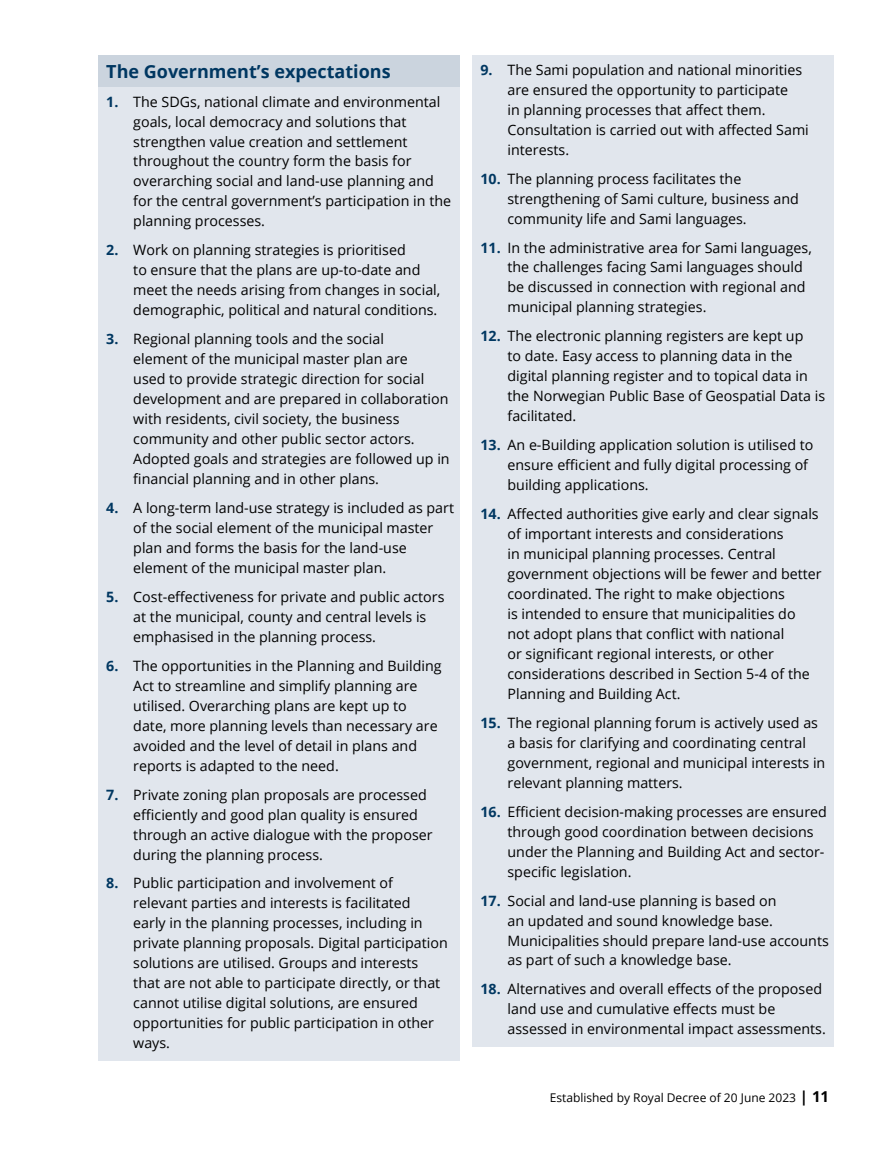
<style>
.page{position:relative;width:893px;height:1149px;background:#fff}
.page>*{position:absolute;margin:0;border:0;box-sizing:border-box;transform-origin:0 0}
.t1{font:700 18px "Open Sans";color:#003761}
.t2{font:14.25px/20px "Open Sans";color:#000}
.t3{font:12px "Open Sans";color:#000}
.s1{font-weight:700;color:#003761}
.s2{font-weight:700;font-size:15px}
</style>
<div class="page">
<div style="left:98px;top:55px;width:361px;height:35px;background:#cbd4de"></div>
<div style="left:98px;top:87px;width:361px;height:151px;background:#e1e6ed"></div>
<div style="left:98px;top:236px;width:361px;height:91px;background:#e1e6ed"></div>
<div style="left:98px;top:325px;width:361px;height:171px;background:#e1e6ed"></div>
<div style="left:98px;top:493px;width:361px;height:91px;background:#e1e6ed"></div>
<div style="left:98px;top:582px;width:361px;height:71px;background:#e1e6ed"></div>
<div style="left:98px;top:651px;width:361px;height:131px;background:#e1e6ed"></div>
<div style="left:98px;top:779px;width:361px;height:92px;background:#e1e6ed"></div>
<div style="left:98px;top:868px;width:361px;height:191px;background:#e1e6ed"></div>
<div style="left:472px;top:55px;width:361px;height:111px;background:#e1e6ed"></div>
<div style="left:472px;top:164px;width:361px;height:71px;background:#e1e6ed"></div>
<div style="left:472px;top:233px;width:361px;height:91px;background:#e1e6ed"></div>
<div style="left:472px;top:322px;width:361px;height:111px;background:#e1e6ed"></div>
<div style="left:472px;top:430px;width:361px;height:72px;background:#e1e6ed"></div>
<div style="left:472px;top:499px;width:361px;height:211px;background:#e1e6ed"></div>
<div style="left:472px;top:708px;width:361px;height:91px;background:#e1e6ed"></div>
<div style="left:472px;top:797px;width:361px;height:91px;background:#e1e6ed"></div>
<div style="left:472px;top:885px;width:361px;height:92px;background:#e1e6ed"></div>
<div style="left:472px;top:974px;width:361px;height:71px;background:#e1e6ed"></div>
<p class="t1" style="left:106px;top:58px;width:286px">The Government’s expectations</p>
<p class="t2" style="left:133px;top:91px;width:319px;text-indent:-27px"><span class="s1">1.</span> The SDGs, national climate and environmental goals, local democracy and solutions that strengthen value creation and settlement throughout the country form the basis for overarching social and land-use planning and for the central government’s participation in the planning processes.</p>
<p class="t2" style="left:133px;top:240px;width:309px;text-indent:-27px"><span class="s1">2.</span> Work on planning strategies is prioritised<br>to ensure that the plans are up-to-date and meet the needs arising from changes in social, demographic, political and natural conditions.</p>
<p class="t2" style="left:133px;top:328px;width:318px;text-indent:-27px"><span class="s1">3.</span> Regional planning tools and the social<br>element of the municipal master plan are<br>used to provide strategic direction for social development and are prepared in collaboration with residents, civil society, the business community and other public sector actors.<br>Adopted goals and strategies are followed up in financial planning and in other plans.</p>
<p class="t2" style="left:133px;top:497px;width:322px;text-indent:-27px"><span class="s1">4.</span> A long-term land-use strategy is included as part of the social element of the municipal master plan and forms the basis for the land-use element of the municipal master plan.</p>
<p class="t2" style="left:133px;top:586px;width:313px;text-indent:-27px"><span class="s1">5.</span> Cost-effectiveness for private and public actors at the municipal, county and central levels is emphasised in the planning process.</p>
<p class="t2" style="left:133px;top:655px;width:310px;text-indent:-27px"><span class="s1">6.</span> The opportunities in the Planning and Building Act to streamline and simplify planning are utilised. Overarching plans are kept up to date, more planning levels than necessary are avoided and the level of detail in plans and reports is adapted to the need.</p>
<p class="t2" style="left:133px;top:783px;width:301px;text-indent:-27px"><span class="s1">7.</span> Private zoning plan proposals are processed efficiently and good plan quality is ensured through an active dialogue with the proposer during the planning process.</p>
<p class="t2" style="left:133px;top:872px;width:316px;text-indent:-27px"><span class="s1">8.</span> Public participation and involvement of relevant parties and interests is facilitated<br>early in the planning processes, including in private planning proposals. Digital participation solutions are utilised. Groups and interests that are not able to participate directly, or that cannot utilise digital solutions, are ensured opportunities for public participation in other ways.</p>
<p class="t2" style="left:507px;top:59px;width:303px;text-indent:-27px"><span class="s1">9.</span> The Sami population and national minorities are ensured the opportunity to participate<br>in planning processes that affect them.<br>Consultation is carried out with affected Sami interests.</p>
<p class="t2" style="left:507px;top:168px;width:293px;text-indent:-27px"><span class="s1">10.</span> The planning process facilitates the strengthening of Sami culture, business and community life and Sami languages.</p>
<p class="t2" style="left:507px;top:237px;width:306px;text-indent:-27px"><span class="s1">11.</span> In the administrative area for Sami languages, the challenges facing Sami languages should be discussed in connection with regional and municipal planning strategies.</p>
<p class="t2" style="left:507px;top:326px;width:319px;text-indent:-27px"><span class="s1">12.</span> The electronic planning registers are kept up<br>to date. Easy access to planning data in the digital planning register and to topical data in the Norwegian Public Base of Geospatial Data is facilitated.</p>
<p class="t2" style="left:507px;top:434px;width:307px;text-indent:-27px"><span class="s1">13.</span> An e-Building application solution is utilised to ensure efficient and fully digital processing of building applications.</p>
<p class="t2" style="left:507px;top:503px;width:316px;text-indent:-27px"><span class="s1">14.</span> Affected authorities give early and clear signals of important interests and considerations<br>in municipal planning processes. Central government objections will be fewer and better coordinated. The right to make objections<br>is intended to ensure that municipalities do<br>not adopt plans that conflict with national<br>or significant regional interests, or other considerations described in Section 5-4 of the Planning and Building Act.</p>
<p class="t2" style="left:507px;top:712px;width:319px;text-indent:-27px"><span class="s1">15.</span> The regional planning forum is actively used as a basis for clarifying and coordinating central government, regional and municipal interests in relevant planning matters.</p>
<p class="t2" style="left:507px;top:801px;width:321px;text-indent:-27px"><span class="s1">16.</span> Efficient decision-making processes are ensured through good coordination between decisions under the Planning and Building Act and sector&shy;specific legislation.</p>
<p class="t2" style="left:507px;top:889px;width:323px;text-indent:-27px"><span class="s1">17.</span> Social and land-use planning is based on<br>an updated and sound knowledge base.<br>Municipalities should prepare land-use accounts as part of such a knowledge base.</p>
<p class="t2" style="left:507px;top:978px;width:320px;text-indent:-27px"><span class="s1">18.</span> Alternatives and overall effects of the proposed land use and cumulative effects must be assessed in environmental impact assessments.</p>
<p class="t3" style="left:550px;top:1088px;width:281px">Established by Royal Decree of 20 June 2023 <span class="s2">| 11</span></p>
</div>
